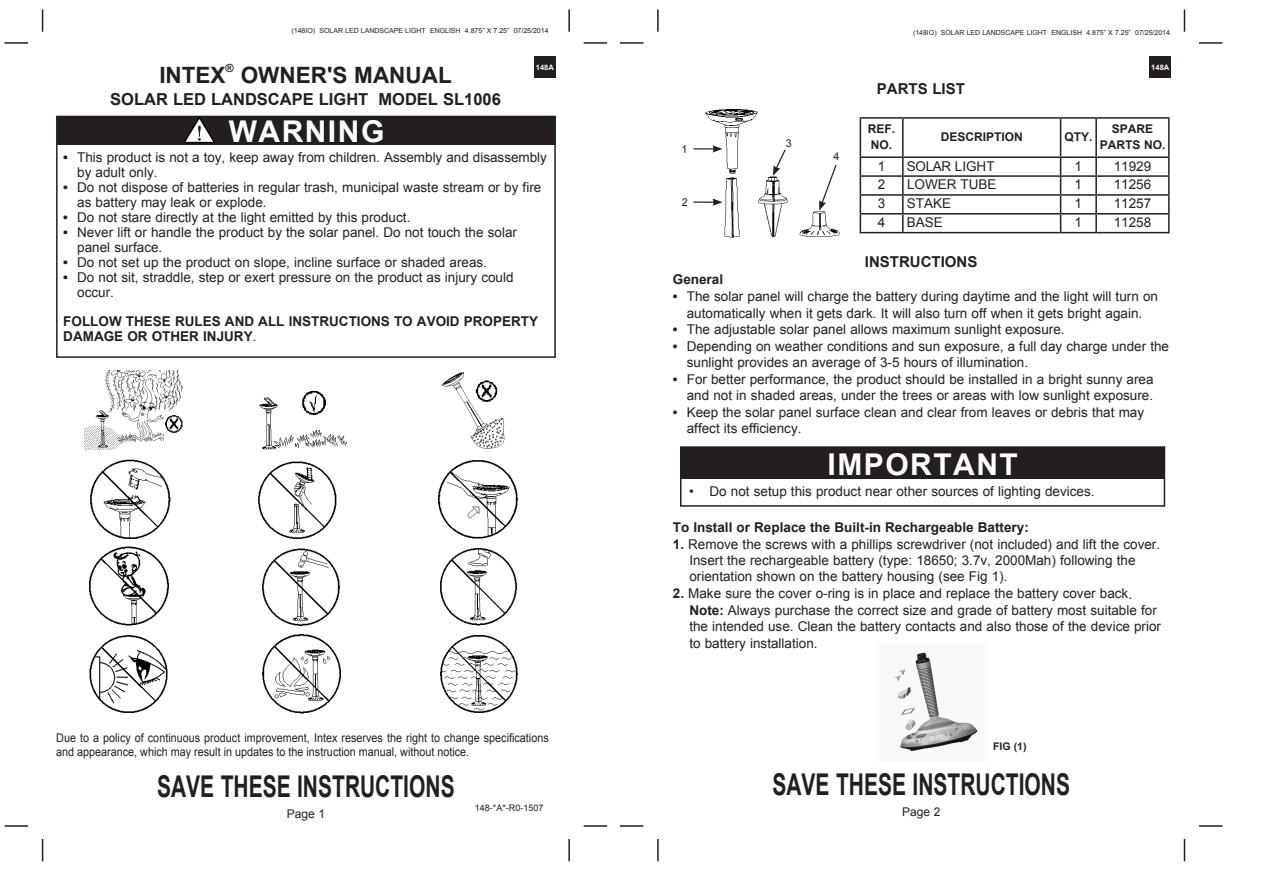
<style>
.page{position:relative;width:1263px;height:893px;background:#fff}
.page>*{position:absolute;margin:0;border:0;box-sizing:border-box;transform-origin:0 0}
.t1{font:700 30px "Arial";color:#231f20;scale:.7 1}
.t2{font:700 30px "Arial";letter-spacing:.05em;color:#fff}
.t3{font:700 22.5px "Arial";color:#231f20}
.t4{font:700 16.5px "Arial";color:#231f20}
.t5{font:700 15px "Arial";color:#231f20}
.t6{font:13.5px/15px "Arial";color:#231f20}
.t7{font:700 13.5px/15px "Arial";color:#231f20}
.t8{font:12px/14.4px "Arial";color:#231f20;scale:.9 1}
.t9{font:700 12px/16.5px "Arial";color:#231f20}
.t10{font:12px "Arial";color:#231f20}
.t11{font:700 11.25px "Arial";color:#231f20}
.t12{font:10.8px "Arial";color:#231f20}
.t13{font:700 10.5px "Arial";color:#231f20}
.t14{font:9px "Arial";color:#231f20}
.t15{font:700 7.5px "Arial";color:#fff}
.t16{font:6.9px "Arial";color:#231f20}
.s1{font-weight:700}
.s2{font-weight:400}
.s3{font-size:15px}
</style>
<div class="page">
<hr style="left:5px;top:42px;width:23px;height:2px;background:#231f20">
<hr style="left:584px;top:42px;width:23px;height:2px;background:#231f20">
<svg style="left:42px;top:9px;width:1px;height:23px"></svg>
<hr style="left:568px;top:9px;width:2px;height:23px;background:#231f20">
<div style="left:534px;top:56px;width:22px;height:22px;background:#231f20"></div>
<hr style="left:620px;top:42px;width:23px;height:2px;background:#231f20">
<hr style="left:1199px;top:42px;width:23px;height:2px;background:#231f20">
<hr style="left:657px;top:9px;width:2px;height:23px;background:#231f20">
<svg style="left:1184px;top:9px;width:1px;height:23px"></svg>
<div style="left:1149px;top:56px;width:22px;height:22px;background:#231f20"></div>
<hr style="left:5px;top:825px;width:23px;height:2px;background:#231f20">
<hr style="left:584px;top:825px;width:23px;height:2px;background:#231f20">
<svg style="left:42px;top:839px;width:1px;height:22px"></svg>
<hr style="left:568px;top:839px;width:2px;height:22px;background:#231f20">
<hr style="left:620px;top:825px;width:23px;height:2px;background:#231f20">
<hr style="left:1199px;top:825px;width:23px;height:2px;background:#231f20">
<hr style="left:657px;top:839px;width:2px;height:22px;background:#231f20">
<svg style="left:1184px;top:839px;width:1px;height:22px"></svg>
<div style="left:56px;top:116px;width:500px;height:242px;border:2px solid #231f20"></div>
<div style="left:57px;top:116px;width:499px;height:29px;background:#231f20"></div>
<svg style="left:183px;top:117px;width:32px;height:26px"></svg>
<hr style="left:860px;top:117px;width:43px;height:2px;background:#231f20">
<hr style="left:903px;top:117px;width:157px;height:2px;background:#231f20">
<hr style="left:1060px;top:117px;width:36px;height:2px;background:#231f20">
<hr style="left:1096px;top:117px;width:73px;height:2px;background:#231f20">
<svg style="left:860px;top:118px;width:309px;height:114px"></svg>
<hr style="left:860px;top:232px;width:43px;height:1px;background:#231f20">
<hr style="left:903px;top:232px;width:157px;height:1px;background:#231f20">
<hr style="left:1060px;top:232px;width:36px;height:1px;background:#231f20">
<hr style="left:1096px;top:232px;width:73px;height:1px;background:#231f20">
<img style="left:705px;top:109px;width:52px;height:64px">
<img style="left:758px;top:175px;width:29px;height:62px">
<img style="left:722px;top:178px;width:18px;height:60px">
<img style="left:799px;top:211px;width:40px;height:26px">
<svg style="left:736px;top:118px;width:6px;height:2px"></svg>
<hr style="left:693px;top:148px;width:22px;height:2px;background:#231f20">
<svg style="left:712px;top:145px;width:10px;height:8px"></svg>
<svg style="left:693px;top:198px;width:29px;height:8px"></svg>
<svg style="left:819px;top:165px;width:18px;height:46px"></svg>
<svg style="left:773px;top:149px;width:14px;height:27px"></svg>
<div style="left:680px;top:446px;width:485px;height:61px;border:2px solid #231f20"></div>
<div style="left:680px;top:447px;width:485px;height:32px;background:#231f20"></div>
<img style="left:441px;top:372px;width:63px;height:77px">
<img style="left:84px;top:370px;width:99px;height:80px">
<img style="left:259px;top:390px;width:88px;height:60px">
<img style="left:90px;top:459px;width:81px;height:80px">
<img style="left:438px;top:460px;width:80px;height:78px">
<img style="left:258px;top:461px;width:79px;height:78px">
<img style="left:89px;top:546px;width:80px;height:80px">
<img style="left:440px;top:548px;width:77px;height:78px">
<img style="left:262px;top:548px;width:78px;height:78px">
<img style="left:440px;top:635px;width:78px;height:78px">
<img style="left:89px;top:635px;width:79px;height:78px">
<img style="left:262px;top:634px;width:79px;height:79px">
<img style="left:895px;top:652px;width:83px;height:100px">
<p class="t16" style="left:292px;top:26px;width:259px">(148IO) SOLAR LED LANDSCAPE LIGHT ENGLISH 4.875” X 7.25” 07/25/2014</p>
<p class="t16" style="left:913px;top:28px;width:259px">(148IO) SOLAR LED LANDSCAPE LIGHT ENGLISH 4.875” X 7.25” 07/25/2014</p>
<p class="t3" style="left:159px;top:61px;width:68px">INTEX</p>
<p class="t11" style="left:226px;top:60px;width:10px">®</p>
<p class="t3" style="left:241px;top:61px;width:212px">OWNER'S MANUAL</p>
<p class="t4" style="left:110px;top:89px;width:392px">SOLAR LED LANDSCAPE LIGHT MODEL SL1006</p>
<p class="t2" style="left:229px;top:112px;width:157px">WARNING</p>
<p class="t15" style="left:536px;top:62px;width:19px">148A</p>
<p class="t6" style="left:77px;top:150px;width:471px;text-indent:-14px"><span class="s1">•</span> This product is not a toy, keep away from children. Assembly and disassembly by adult only.</p>
<p class="t6" style="left:77px;top:180px;width:466px;text-indent:-14px"><span class="s1">•</span> Do not dispose of batteries in regular trash, municipal waste stream or by fire as battery may leak or explode.</p>
<p class="t6" style="left:63px;top:210px;width:349px"><span class="s1">•</span> Do not stare directly at the light emitted by this product.</p>
<p class="t6" style="left:77px;top:225px;width:441px;text-indent:-14px"><span class="s1">•</span> Never lift or handle the product by the solar panel. Do not touch the solar panel surface.</p>
<p class="t6" style="left:63px;top:255px;width:425px"><span class="s1">•</span> Do not set up the product on slope, incline surface or shaded areas.</p>
<p class="t6" style="left:77px;top:270px;width:438px;text-indent:-14px"><span class="s1">•</span> Do not sit, straddle, step or exert pressure on the product as injury could occur.</p>
<p class="t7" style="left:63px;top:314px;width:476px">FOLLOW THESE RULES AND ALL INSTRUCTIONS TO AVOID PROPERTY<br>DAMAGE OR OTHER INJURY<span class="s2">.</span></p>
<p class="t12" style="left:681px;top:142px;width:8px">1</p>
<p class="t12" style="left:682px;top:195px;width:8px">2</p>
<p class="t12" style="left:786px;top:136px;width:8px">3</p>
<p class="t12" style="left:834px;top:149px;width:8px">4</p>
<p class="t15" style="left:1151px;top:62px;width:19px">148A</p>
<p class="t5" style="left:877px;top:79px;width:89px">PARTS LIST</p>
<p class="t9" style="left:868px;top:121px;width:29px">REF.<br>NO.</p>
<p class="t9" style="left:941px;top:129px;width:84px">DESCRIPTION</p>
<p class="t9" style="left:1064px;top:129px;width:30px">QTY.</p>
<p class="t9" style="left:1100px;top:121px;width:67px;text-align:center">SPARE<br>PARTS NO.</p>
<p class="t6" style="left:878px;top:159px;width:9px">1</p>
<p class="t6" style="left:907px;top:159px;width:89px">SOLAR LIGHT</p>
<p class="t6" style="left:1075px;top:159px;width:9px">1</p>
<p class="t6" style="left:1114px;top:159px;width:39px">11929</p>
<p class="t6" style="left:878px;top:177px;width:9px">2</p>
<p class="t6" style="left:907px;top:177px;width:91px">LOWER TUBE</p>
<p class="t6" style="left:1075px;top:177px;width:9px">1</p>
<p class="t6" style="left:1114px;top:177px;width:39px">11256</p>
<p class="t6" style="left:878px;top:196px;width:9px">3</p>
<p class="t6" style="left:907px;top:196px;width:46px">STAKE</p>
<p class="t6" style="left:1075px;top:196px;width:9px">1</p>
<p class="t6" style="left:1114px;top:196px;width:39px">11257</p>
<p class="t6" style="left:878px;top:215px;width:9px">4</p>
<p class="t6" style="left:907px;top:215px;width:38px">BASE</p>
<p class="t6" style="left:1075px;top:215px;width:9px">1</p>
<p class="t6" style="left:1114px;top:215px;width:39px">11258</p>
<p class="t5" style="left:865px;top:251px;width:114px">INSTRUCTIONS</p>
<p class="t7" style="left:673px;top:272px;width:52px">General</p>
<p class="t6" style="left:673px;top:289px;width:487px"><span class="s1">•</span> The solar panel will charge the battery during daytime and the light will turn on</p>
<p class="t6" style="left:687px;top:306px;width:457px">automatically when it gets dark. It will also turn off when it gets bright again.</p>
<p class="t6" style="left:673px;top:322px;width:393px"><span class="s1">•</span> The adjustable solar panel allows maximum sunlight exposure.</p>
<p class="t6" style="left:673px;top:339px;width:498px"><span class="s1">•</span> Depending on weather conditions and sun exposure, a full day charge under the</p>
<p class="t6" style="left:687px;top:355px;width:343px">sunlight provides an average of 3-5 hours of illumination.</p>
<p class="t6" style="left:673px;top:371px;width:482px;line-height:16.5px;text-align:right"><span class="s1">•</span> For better performance, the product should be installed in a bright sunny area and not in shaded areas, under the trees or areas with low sunlight exposure.</p>
<p class="t6" style="left:687px;top:404px;width:459px;line-height:16.5px;text-indent:-14px"><span class="s1">•</span> Keep the solar panel surface clean and clear from leaves or debris that may affect its efficiency.</p>
<p class="t2" style="left:827px;top:444px;width:192px">IMPORTANT</p>
<p class="t6" style="left:689px;top:484px;width:407px">• Do not setup this product near other sources of lighting devices.</p>
<p class="t7" style="left:673px;top:521px;width:357px">To Install or Replace the Built-in Rechargeable Battery:</p>
<p class="t6" style="left:673px;top:537px;width:489px"><span class="s1">1.</span> Remove the screws with a phillips screwdriver (not included) and lift the cover.</p>
<p class="t6" style="left:689px;top:553px;width:448px">Insert the rechargeable battery (type: 18650; 3.7v, 2000Mah) following the</p>
<p class="t6" style="left:689px;top:569px;width:320px">orientation shown on the battery housing (see Fig 1).</p>
<p class="t6" style="left:673px;top:586px;width:461px"><span class="s1">2.</span> Make sure the cover o-ring is in place and replace the battery cover back<span class="s3">.</span></p>
<p class="t6" style="left:689px;top:603px;width:473px;line-height:16.2px"><span class="s1">Note:</span> Always purchase the correct size and grade of battery most suitable for the intended use. Clean the battery contacts and also those of the device prior to battery installation.</p>
<p class="t8" style="left:56px;top:731px;width:549px">Due to a policy of continuous product improvement, Intex reserves the right to change specifications and appearance, which may result in updates to the instruction manual, without notice.</p>
<p class="t13" style="left:993px;top:739px;width:35px">FIG (1)</p>
<p class="t1" style="left:157px;top:767px;width:427px">SAVE THESE INSTRUCTIONS</p>
<p class="t10" style="left:287px;top:806px;width:40px">Page 1</p>
<p class="t14" style="left:475px;top:801px;width:70px">148-*A*-R0-1507</p>
<p class="t1" style="left:772px;top:765px;width:427px">SAVE THESE INSTRUCTIONS</p>
<p class="t10" style="left:902px;top:804px;width:40px">Page 2</p>
</div>
